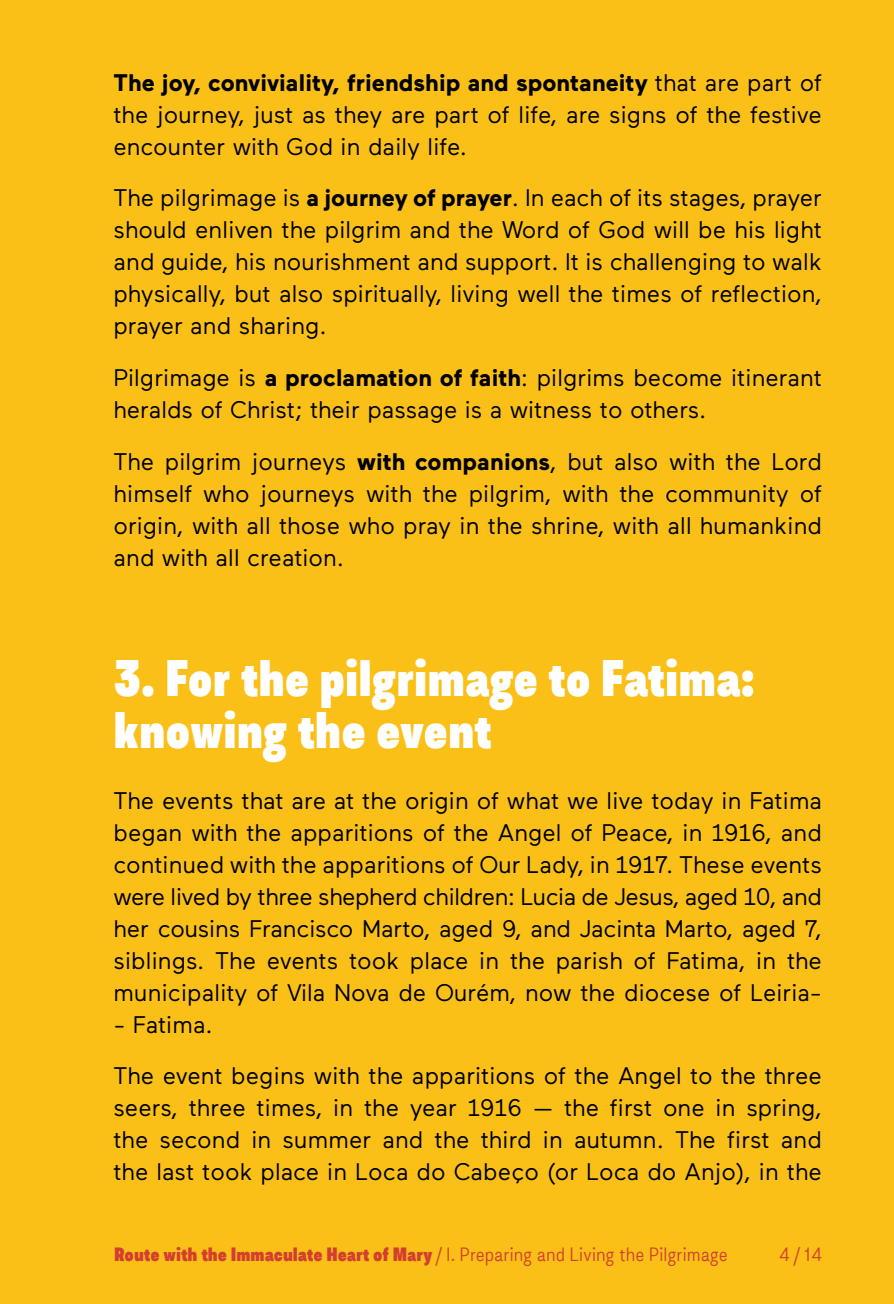
<style>
.page{position:relative;width:894px;height:1304px;background:#fff}
.page>*{position:absolute;margin:0;border:0;box-sizing:border-box;transform-origin:0 0}
.t1{font:800 48px/52.8px "Asket Condensed";color:#fff}
.t2{font:24px/32px "Maax";color:#000;text-align:justify}
.t3{font:300 18px "Asket Narrow";color:#d43e30}
.s1{font-weight:700}
.s2{font-family:"Asket Condensed";font-weight:800}
</style>
<div class="page">
<div style="left:0;top:0;width:893px;height:1304px;background:#fac017"></div>
<p class="t2" style="left:113px;top:67px;width:710px"><span class="s1">The joy, conviviality, friendship and spontaneity</span> that are part of the journey, just as they are part of life, are signs of the festive encounter with God in daily life.</p>
<p class="t2" style="left:113px;top:182px;width:710px">The pilgrimage is <span class="s1">a journey of prayer</span>. In each of its stages, prayer should enliven the pilgrim and the Word of God will be his light and guide, his nourishment and support. It is challenging to walk physically, but also spiritually, living well the times of reflection, prayer and sharing.</p>
<p class="t2" style="left:113px;top:362px;width:710px">Pilgrimage is <span class="s1">a proclamation of faith</span>: pilgrims become itinerant heralds of Christ; their passage is a witness to others.</p>
<p class="t2" style="left:113px;top:446px;width:710px">The pilgrim journeys <span class="s1">with companions</span>, but also with the Lord himself who journeys with the pilgrim, with the community of origin, with all those who pray in the shrine, with all humankind and with all creation.</p>
<h1 class="t1" style="left:113px;top:651px;width:642px">3. For the pilgrimage to Fatima: knowing the event</h1>
<p class="t2" style="left:113px;top:785px;width:710px">The events that are at the origin of what we live today in Fatima began with the apparitions of the Angel of Peace, in 1916, and continued with the apparitions of Our Lady, in 1917. These events were lived by three shepherd children: Lucia de Jesus, aged 10, and her cousins Francisco Marto, aged 9, and Jacinta Marto, aged 7, siblings. The events took place in the parish of Fatima, in the municipality of Vila Nova de Ourém, now the diocese of Leiria-</p>
<p class="t2" style="left:113px;top:999px;width:710px;line-height:51.8px">- Fatima.<br>The event begins with the apparitions of the Angel to the three</p>
<p class="t2" style="left:113px;top:1092px;width:710px">seers, three times, in the year 1916 — the first one in spring, the second in summer and the third in autumn. The first and the last took place in Loca do Cabeço (or Loca do Anjo), in the</p>
<p class="t3" style="left:114px;top:1241px;width:615px"><span class="s2">Route with the Immaculate Heart of Mary</span> / I. Preparing and Living the Pilgrimage</p>
<p class="t3" style="left:778px;top:1241px;width:45px">4 / 14</p>
</div>
